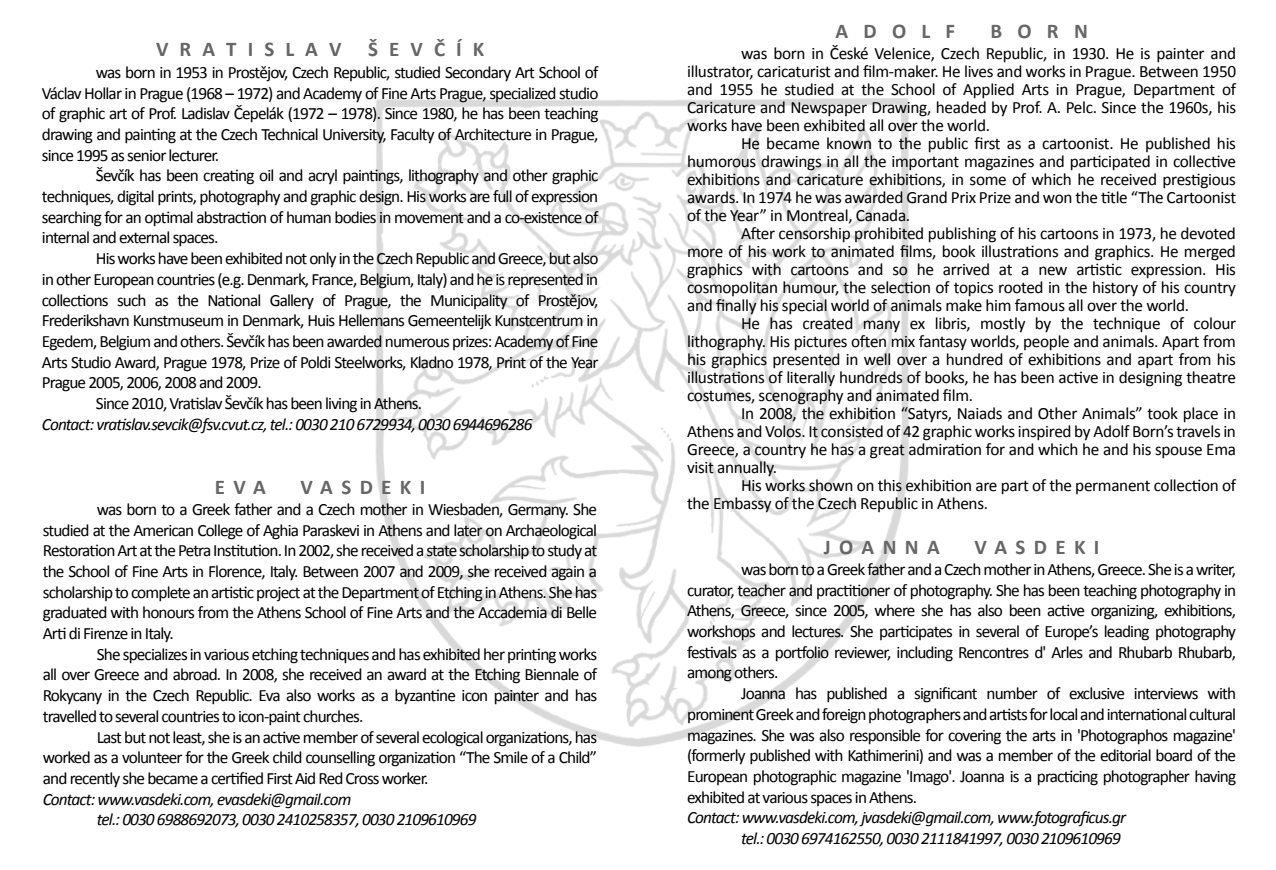
<style>
.page{position:relative;width:1276px;height:870px;background:#fff}
.page>*{position:absolute;margin:0;border:0;box-sizing:border-box;transform-origin:0 0}
.t1{font:700 21px "Calibri";letter-spacing:.525em;color:#666}
.t2{font:700 21px "Calibri";letter-spacing:.4em;color:#666}
.t3{font:17.25px/20.7px "Calibri";letter-spacing:-.05em;color:#000;text-align:justify}
.t4{font:italic 17.25px/20.7px "Calibri";letter-spacing:-.05em;color:#000}
.t5{font:17.25px/18px "Calibri";letter-spacing:-.02em;color:#000}
</style>
<div class="page">
<img style="left:375px;top:98px;width:534px;height:649px">
<p class="t1" style="left:156px;top:36px;width:187px">VRATISLAV</p>
<p class="t1" style="left:368px;top:36px;width:118px">ŠEVČÍK</p>
<p class="t3" style="left:42px;top:62px;width:558px;text-indent:54px">was born in 1953 in Prostějov, Czech Republic, studied Secondary Art School of Václav Hollar in Prague (1968 – 1972) and Academy of Fine Arts Prague, specialized studio of graphic art of Prof. Ladislav Čepelák (1972 – 1978). Since 1980, he has been teaching drawing and painting at the Czech Technical University, Faculty of Architecture in Prague, since 1995 as senior lecturer.</p>
<p class="t3" style="left:42px;top:165px;width:558px;text-indent:54px">Ševčík has been creating oil and acryl paintings, lithography and other graphic techniques, digital prints, photography and graphic design. His works are full of expression searching for an optimal abstraction of human bodies in movement and a co-existence of internal and external spaces.</p>
<p class="t3" style="left:96px;top:248px;width:504px">His works have been exhibited not only in the Czech Republic and Greece, but also</p>
<p class="t3" style="left:42px;top:269px;width:558px">in other European countries (e.g. Denmark, France, Belgium, Italy) and he is represented in</p>
<p class="t3" style="left:42px;top:290px;width:558px">collections such as the National Gallery of Prague, the Municipality of Prostějov,</p>
<p class="t3" style="left:42px;top:310px;width:558px">Frederikshavn Kunstmuseum in Denmark, Huis Hellemans Gemeentelijk Kunstcentrum in</p>
<p class="t3" style="left:42px;top:331px;width:558px">Egedem, Belgium and others. Ševčík has been awarded numerous prizes: Academy of Fine</p>
<p class="t3" style="left:42px;top:352px;width:558px">Arts Studio Award, Prague 1978, Prize of Poldi Steelworks, Kladno 1978, Print of the Year</p>
<p class="t3" style="left:42px;top:372px;width:221px">Prague 2005, 2006, 2008 and 2009.</p>
<p class="t3" style="left:96px;top:393px;width:328px">Since 2010, Vratislav Ševčík has been living in Athens.</p>
<p class="t4" style="left:42px;top:413px;width:492px">Contact: vratislav.sevcik@fsv.cvut.cz, tel.: 0030 210 6729934, 0030 6944696286</p>
<p class="t1" style="left:215px;top:474px;width:53px">EVA</p>
<p class="t2" style="left:300px;top:474px;width:126px">VASDEKI</p>
<p class="t3" style="left:43px;top:499px;width:556px;text-indent:54px">was born to a Greek father and a Czech mother in Wiesbaden, Germany. She studied at the American College of Aghia Paraskevi in Athens and later on Archaeological Restoration Art at the Petra Institution. In 2002, she received a state scholarship to study at the School of Fine Arts in Florence, Italy. Between 2007 and 2009, she received again a scholarship to complete an artistic project at the Department of Etching in Athens. She has graduated with honours from the Athens School of Fine Arts and the Accademia di Belle Arti di Firenze in Italy.</p>
<p class="t3" style="left:43px;top:644px;width:556px;text-indent:54px">She specializes in various etching techniques and has exhibited her printing works all over Greece and abroad. In 2008, she received an award at the Etching Biennale of Rokycany in the Czech Republic. Eva also works as a byzantine icon painter and has travelled to several countries to icon-paint churches.</p>
<p class="t3" style="left:43px;top:726px;width:556px;text-indent:54px">Last but not least, she is an active member of several ecological organizations, has worked as a volunteer for the Greek child counselling organization “The Smile of a Child” and recently she became a certified First Aid Red Cross worker.</p>
<p class="t4" style="left:97px;top:788px;width:381px;text-indent:-54px">Contact: www.vasdeki.com, evasdeki@gmail.com<br>tel.: 0030 6988692073, 0030 2410258357, 0030 2109610969</p>
<p class="t1" style="left:835px;top:18px;width:121px">ADOLF</p>
<p class="t1" style="left:990px;top:18px;width:99px">BORN</p>
<p class="t3" style="left:687px;top:44px;width:550px;line-height:18px;text-indent:54px">was born in České Velenice, Czech Republic, in 1930. He is painter and illustrator, caricaturist and film-maker. He lives and works in Prague. Between 1950 and 1955 he studied at the School of Applied Arts in Prague, Department of Caricature and Newspaper Drawing, headed by Prof. A. Pelc. Since the 1960s, his works have been exhibited all over the world.</p>
<p class="t3" style="left:687px;top:134px;width:550px;line-height:18px;text-indent:54px">He became known to the public first as a cartoonist. He published his humorous drawings in all the important magazines and participated in collective exhibitions and caricature exhibitions, in some of which he received prestigious awards. In 1974 he was awarded Grand Prix Prize and won the title “The Cartoonist of the Year” in Montreal, Canada.</p>
<p class="t3" style="left:687px;top:224px;width:550px;line-height:18px;text-indent:54px">After censorship prohibited publishing of his cartoons in 1973, he devoted more of his work to animated films, book illustrations and graphics. He merged graphics with cartoons and so he arrived at a new artistic expression. His cosmopolitan humour, the selection of topics rooted in the history of his country and finally his special world of animals make him famous all over the world.</p>
<p class="t3" style="left:687px;top:314px;width:550px;line-height:18px;text-indent:54px">He has created many ex libris, mostly by the technique of colour lithography. His pictures often mix fantasy worlds, people and animals. Apart from his graphics presented in well over a hundred of exhibitions and apart from his illustrations of literally hundreds of books, he has been active in designing theatre costumes, scenography and animated film.</p>
<p class="t3" style="left:687px;top:404px;width:550px;line-height:18px;text-indent:54px">In 2008, the exhibition “Satyrs, Naiads and Other Animals” took place in Athens and Volos. It consisted of 42 graphic works inspired by Adolf Born’s travels in Greece, a country he has a great admiration for and which he and his spouse Ema visit annually.</p>
<p class="t5" style="left:687px;top:476px;width:550px;text-indent:54px">His works shown on this exhibition are part of the permanent collection of the Embassy of the Czech Republic in Athens.</p>
<p class="t1" style="left:824px;top:534px;width:118px">JOANNA</p>
<p class="t2" style="left:974px;top:534px;width:126px">VASDEKI</p>
<p class="t3" style="left:687px;top:559px;width:550px;text-indent:54px">was born to a Greek father and a Czech mother in Athens, Greece. She is a writer, curator, teacher and practitioner of photography. She has been teaching photography in Athens, Greece, since 2005, where she has also been active organizing, exhibitions, workshops and lectures. She participates in several of Europe’s leading photography festivals as a portfolio reviewer, including Rencontres d' Arles and Rhubarb Rhubarb, among others.</p>
<p class="t3" style="left:687px;top:683px;width:550px;text-indent:54px">Joanna has published a significant number of exclusive interviews with prominent Greek and foreign photographers and artists for local and international cultural magazines. She was also responsible for covering the arts in 'Photographos magazine' (formerly published with Kathimerini) and was a member of the editorial board of the European photographic magazine 'Imago'. Joanna is a practicing photographer having exhibited at various spaces in Athens.</p>
<p class="t4" style="left:741px;top:807px;width:386px;text-indent:-54px">Contact: www.vasdeki.com, jvasdeki@gmail.com, www.fotograficus.gr tel.: 0030 6974162550, 0030 2111841997, 0030 2109610969</p>
</div>
